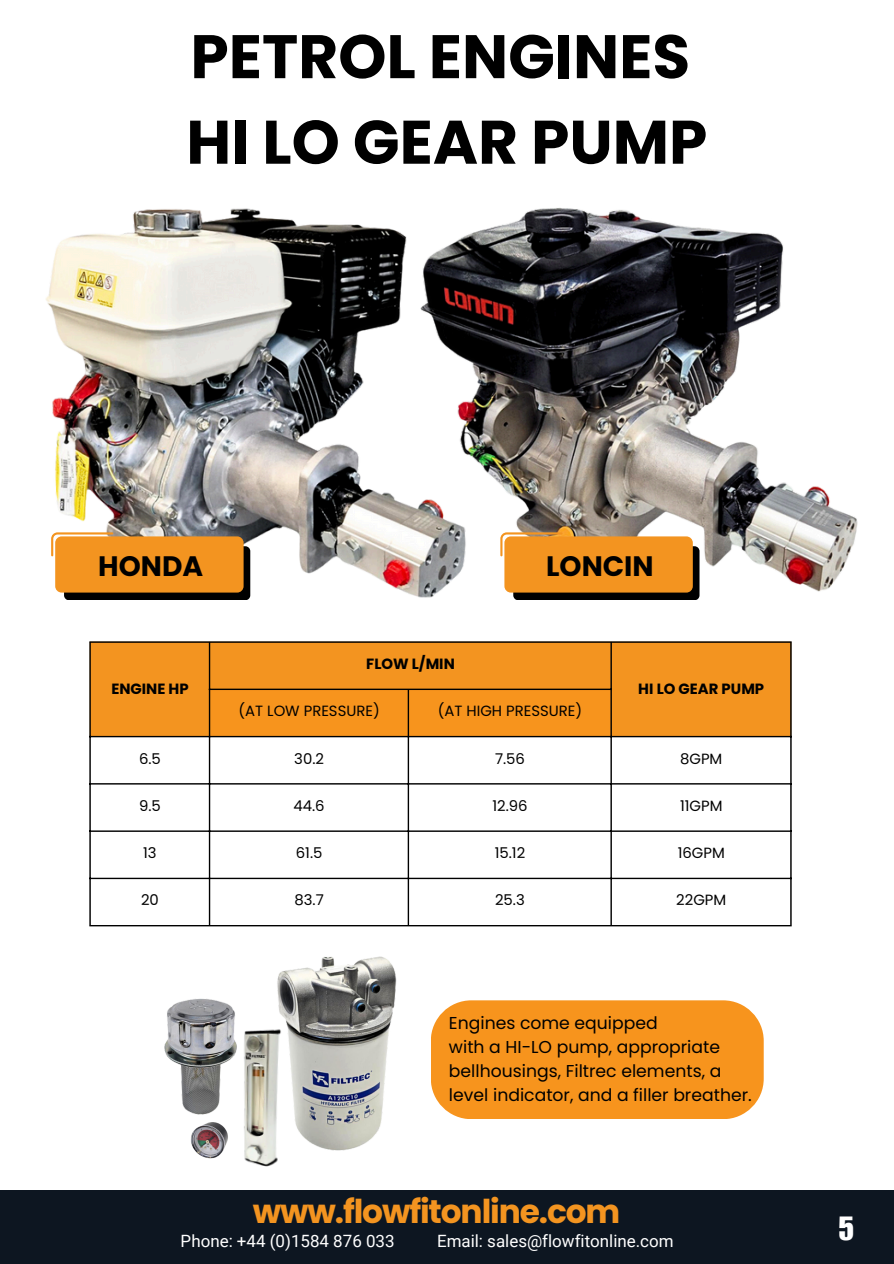
<style>
.page{position:relative;width:894px;height:1264px;background:#fff}
.page>*{position:absolute;margin:0;border:0;box-sizing:border-box;transform-origin:0 0}
.t1{font:700 61.35px/85.5px "Poppins";color:#000}
.t2{font:700 32.85px "Poppins";letter-spacing:-.035em;color:#f39420}
.t3{font:32.7px "Impact LT Std";color:#fff}
.t4{font:700 28.05px "Poppins";color:#000}
.t5{font:17.25px/23.9px "Poppins";color:#000}
.t6{font:16.95px "Roboto";color:#fff}
.t7{font:14.85px "Poppins";color:#000}
.t8{font:700 14.85px "Poppins";color:#000}
</style>
<div class="page">
<div style="left:0;top:1189px;width:893px;height:74px;background:#0d1621"></div>
<img style="left:45px;top:208px;width:368px;height:392px">
<div style="left:64px;top:546px;width:186px;height:54px;background:#000;border-radius:5px"></div>
<svg style="left:51px;top:532px;width:192px;height:60px;background:#ed962c"></svg>
<div style="left:91px;top:642px;width:699px;height:94px;background:#f39420"></div>
<div style="left:210px;top:690px;width:400px;height:46px;background:#f7941d"></div>
<hr style="left:89px;top:642px;width:2px;height:283px;background:#000">
<hr style="left:209px;top:642px;width:1px;height:283px;background:#000">
<hr style="left:407px;top:690px;width:2px;height:235px;background:#000">
<hr style="left:610px;top:642px;width:1px;height:283px;background:#000">
<hr style="left:790px;top:642px;width:1px;height:283px;background:#000">
<hr style="left:89px;top:641px;width:702px;height:1px;background:#000">
<hr style="left:209px;top:688px;width:402px;height:2px;background:#000">
<hr style="left:89px;top:736px;width:702px;height:1px;background:#000">
<hr style="left:89px;top:783px;width:702px;height:1px;background:#000">
<hr style="left:89px;top:830px;width:702px;height:1px;background:#000">
<hr style="left:89px;top:877px;width:702px;height:2px;background:#000">
<hr style="left:89px;top:925px;width:702px;height:1px;background:#000">
<img style="left:413px;top:208px;width:445px;height:392px">
<div style="left:513px;top:546px;width:186px;height:54px;background:#000;border-radius:5px"></div>
<svg style="left:500px;top:532px;width:192px;height:60px;background:#f0982d"></svg>
<img style="left:277px;top:956px;width:169px;height:195px">
<img style="left:164px;top:998px;width:73px;height:117px">
<img style="left:244px;top:1022px;width:47px;height:145px">
<img style="left:191px;top:1122px;width:37px;height:37px">
<div style="left:430px;top:1000px;width:333px;height:119px;background:#f7941d;border-radius:40px"></div>
<p class="t1" style="left:186px;top:14px;width:522px">PETROL ENGINES<br>HI LO GEAR PUMP</p>
<p class="t4" style="left:98px;top:546px;width:106px">HONDA</p>
<h1 class="t8" style="left:111px;top:678px;width:79px">ENGINE HP</h1>
<p class="t8" style="left:366px;top:653px;width:90px">FLOW L/MIN</p>
<p class="t4" style="left:546px;top:546px;width:109px">LONCIN</p>
<p class="t8" style="left:638px;top:678px;width:127px">HI LO GEAR PUMP</p>
<h3 class="t7" style="left:238px;top:700px;width:143px">(AT LOW PRESSURE)</h3>
<p class="t7" style="left:437px;top:700px;width:146px">(AT HIGH PRESSURE)</p>
<p class="t7" style="left:139px;top:748px;width:23px">6.5</p>
<h3 class="t7" style="left:294px;top:748px;width:31px">30.2</h3>
<p class="t7" style="left:495px;top:748px;width:31px">7.56</p>
<p class="t7" style="left:680px;top:748px;width:44px">8GPM</p>
<p class="t7" style="left:139px;top:795px;width:23px">9.5</p>
<p class="t7" style="left:293px;top:795px;width:33px">44.6</p>
<p class="t7" style="left:492px;top:795px;width:37px">12.96</p>
<p class="t7" style="left:680px;top:795px;width:44px">11GPM</p>
<p class="t7" style="left:143px;top:842px;width:15px">13</p>
<p class="t7" style="left:296px;top:842px;width:28px">61.5</p>
<p class="t7" style="left:494px;top:842px;width:32px">15.12</p>
<p class="t7" style="left:677px;top:842px;width:49px">16GPM</p>
<p class="t7" style="left:141px;top:889px;width:19px">20</p>
<p class="t7" style="left:294px;top:889px;width:31px">83.7</p>
<p class="t7" style="left:495px;top:889px;width:31px">25.3</p>
<p class="t7" style="left:676px;top:889px;width:51px">22GPM</p>
<p class="t5" style="left:449px;top:1011px;width:304px">Engines come equipped<br>with a HI-LO pump, appropriate bellhousings, Filtrec elements, a level indicator, and a filler breather.</p>
<p class="t2" style="left:253px;top:1188px;width:369px">www.flowfitonline.com</p>
<p class="t6" style="left:181px;top:1230px;width:215px">Phone: +44 (0)1584 876 033</p>
<p class="t6" style="left:437px;top:1230px;width:238px">Email: sales@flowfitonline.com</p>
<p class="t3" style="left:838px;top:1216px;width:17px">5</p>
</div>
